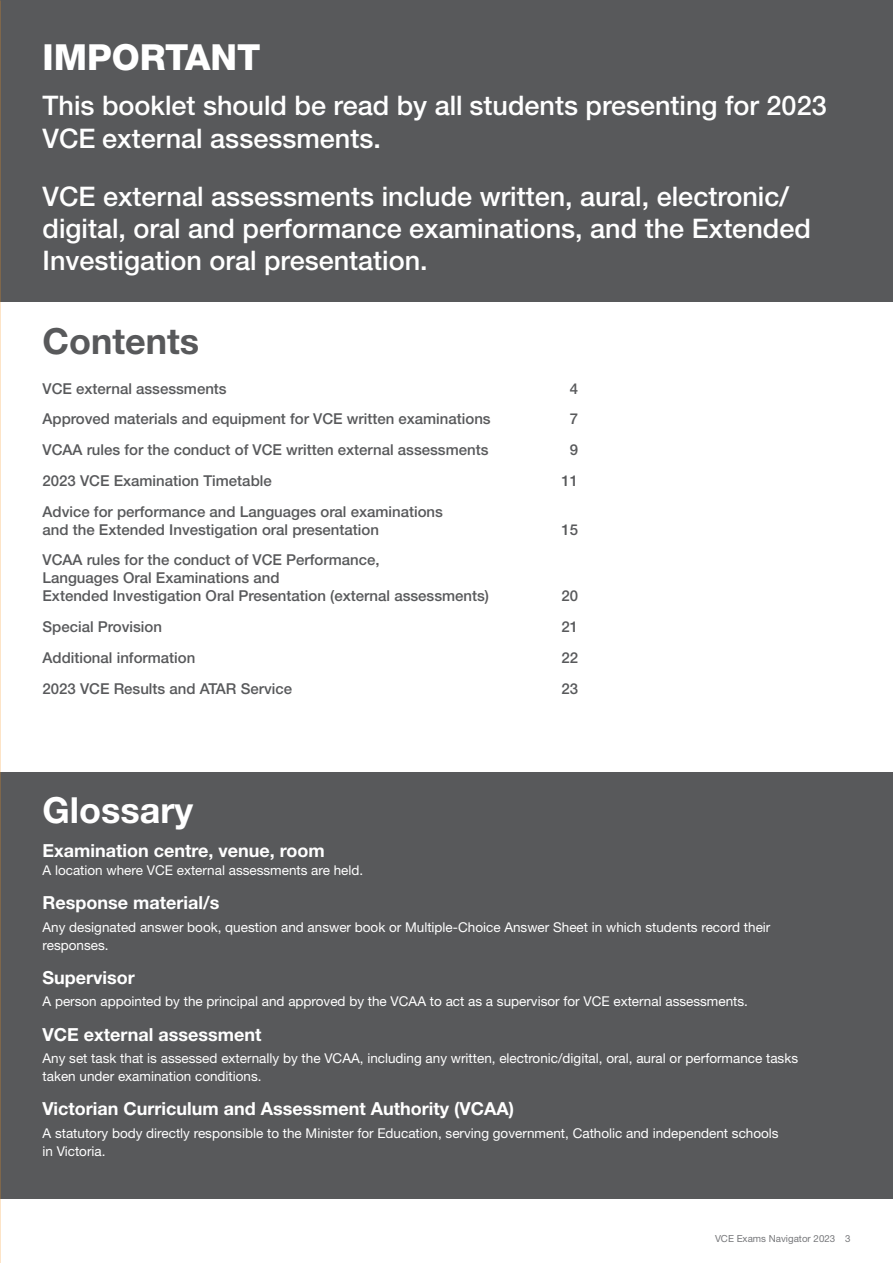
<style>
.page{position:relative;width:893px;height:1263px;background:#fff}
.page>*{position:absolute;margin:0;border:0;box-sizing:border-box;transform-origin:0 0}
.t1{font:800 36px "Helvetica Neue LT";color:#fff}
.t2{font:700 36px "Helvetica Neue LT";color:#fff}
.t3{font:700 36px "Helvetica Neue LT";color:#58595b}
.t4{font:500 27px/32.4px "Helvetica Neue LT";color:#fff}
.t5{font:700 18px "Helvetica Neue LT";color:#fff}
.t6{font:500 15px/18px "Helvetica Neue LT";color:#58595b}
.t7{font:13.5px/18px "Helvetica Neue LT";color:#fff}
.t8{font:9.75px "Helvetica Neue LT";color:#77787b}
</style>
<div class="page">
<div style="left:0;top:0;width:893px;height:301px;background:#58595b"></div>
<div style="left:0;top:772px;width:893px;height:427px;background:#58595b"></div>
<h1 class="t1" style="left:43px;top:36px;width:220px">IMPORTANT</h1>
<h2 class="t4" style="left:43px;top:89px;width:786px">This booklet should be read by all students presenting for 2023<br>VCE external assessments.</h2>
<h2 class="t4" style="left:43px;top:179px;width:770px">VCE external assessments include written, aural, electronic/ digital, oral and performance examinations, and the Extended<br>Investigation oral presentation.</h2>
<h1 class="t3" style="left:43px;top:319px;width:158px">Contents</h1>
<p class="t6" style="left:43px;top:379px;width:186px">VCE external assessments</p>
<p class="t6" style="left:570px;top:379px;width:10px">4</p>
<p class="t6" style="left:43px;top:410px;width:450px">Approved materials and equipment for VCE written examinations</p>
<p class="t6" style="left:570px;top:410px;width:10px">7</p>
<p class="t6" style="left:43px;top:441px;width:447px">VCAA rules for the conduct of VCE written external assessments</p>
<p class="t6" style="left:570px;top:441px;width:10px">9</p>
<p class="t6" style="left:43px;top:471px;width:231px">2023 VCE Examination Timetable</p>
<p class="t6" style="left:561px;top:471px;width:18px">11</p>
<p class="t6" style="left:43px;top:502px;width:402px">Advice for performance and Languages oral examinations and the Extended Investigation oral presentation</p>
<p class="t6" style="left:561px;top:520px;width:18px">15</p>
<p class="t6" style="left:43px;top:551px;width:448px">VCAA rules for the conduct of VCE Performance,<br>Languages Oral Examinations and<br>Extended Investigation Oral Presentation (external assessments)</p>
<p class="t6" style="left:561px;top:587px;width:18px">20</p>
<p class="t6" style="left:43px;top:618px;width:121px">Special Provision</p>
<p class="t6" style="left:561px;top:618px;width:18px">21</p>
<p class="t6" style="left:43px;top:648px;width:154px">Additional information</p>
<p class="t6" style="left:561px;top:648px;width:18px">22</p>
<p class="t6" style="left:43px;top:679px;width:251px">2023 VCE Results and ATAR Service</p>
<p class="t6" style="left:561px;top:679px;width:18px">23</p>
<h1 class="t2" style="left:43px;top:787px;width:152px">Glossary</h1>
<h3 class="t5" style="left:43px;top:839px;width:284px">Examination centre, venue, room</h3>
<p class="t7" style="left:43px;top:861px;width:322px">A location where VCE external assessments are held.</p>
<h3 class="t5" style="left:43px;top:892px;width:178px">Response material/s</h3>
<p class="t7" style="left:43px;top:918px;width:729px">Any designated answer book, question and answer book or Multiple-Choice Answer Sheet in which students record their responses.</p>
<h3 class="t5" style="left:43px;top:966px;width:94px">Supervisor</h3>
<p class="t7" style="left:43px;top:992px;width:707px">A person appointed by the principal and approved by the VCAA to act as a supervisor for VCE external assessments.</p>
<h3 class="t5" style="left:43px;top:1023px;width:220px">VCE external assessment</h3>
<p class="t7" style="left:43px;top:1049px;width:757px">Any set task that is assessed externally by the VCAA, including any written, electronic/digital, oral, aural or performance tasks taken under examination conditions.</p>
<h3 class="t5" style="left:43px;top:1098px;width:473px">Victorian Curriculum and Assessment Authority (VCAA)</h3>
<p class="t7" style="left:43px;top:1123px;width:738px">A statutory body directly responsible to the Minister for Education, serving government, Catholic and independent schools in Victoria.</p>
<p class="t8" style="left:715px;top:1232px;width:137px">VCE Exams Navigator 2023 3</p>
</div>
